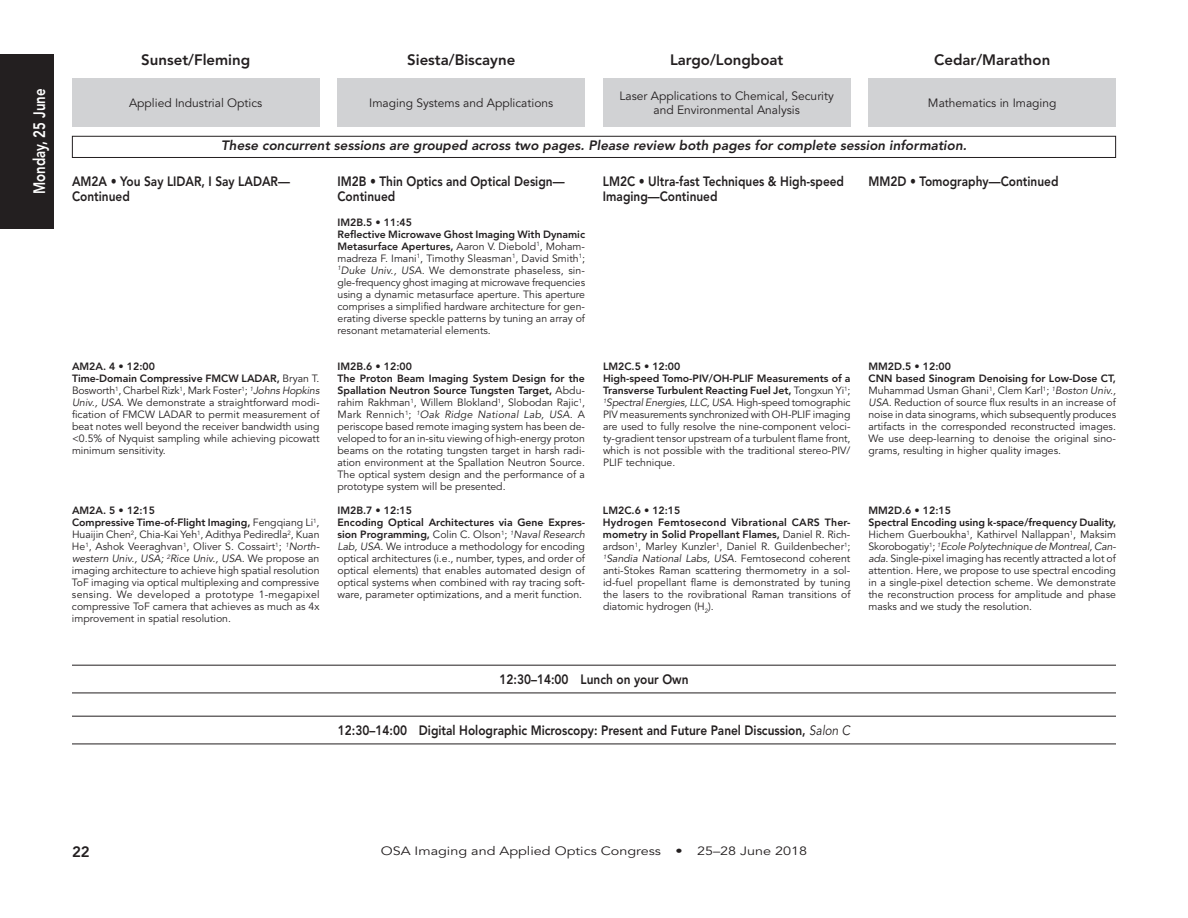
<style>
.page{position:relative;width:1188px;height:918px;background:#fff}
.page>*{position:absolute;margin:0;border:0;box-sizing:border-box;transform-origin:0 0}
.t1{font:800 16.5px "Avenir LT Std";color:#fff;scale:.8 1}
.t2{font:800 15px "Avenir LT Std";color:#231f20}
.t3{font:800 13.5px/15px "Avenir LT Std";color:#231f20;scale:.88 1}
.t4{font:italic 800 13.5px "Avenir LT Std";color:#231f20}
.t5{font:12px/14.4px "Avenir LT Std";color:#231f20;text-align:center}
.t6{font:12px "Avenir LT Std";color:#231f20;scale:1.2 1}
.t7{font:10.5px/12px "Avenir LT Std";color:#231f20}
.s1{font-weight:800}
.s2{font-style:italic}
.s3{font-weight:400;font-style:italic}
</style>
<div class="page">
<div style="left:0;top:54px;width:54px;height:175px;background:#231f20"></div>
<div style="left:72px;top:78px;width:248px;height:49px;background:#d1d2d4"></div>
<div style="left:338px;top:78px;width:247px;height:49px;background:#d1d2d4"></div>
<div style="left:603px;top:78px;width:247px;height:49px;background:#d1d2d4"></div>
<div style="left:868px;top:78px;width:248px;height:49px;background:#d1d2d4"></div>
<div style="left:72px;top:136px;width:1044px;height:22px;border:1px solid #231f20"></div>
<hr style="left:72px;top:665px;width:1044px;height:1px;background:#231f20">
<hr style="left:72px;top:693px;width:1044px;height:1px;background:#231f20">
<hr style="left:72px;top:716px;width:1044px;height:1px;background:#231f20">
<hr style="left:72px;top:744px;width:1044px;height:1px;background:#231f20">
<h1 class="t1" style="left:30px;top:194px;width:133px;rotate:-90deg">Monday, 25 June</h1>
<h2 class="t2" style="left:141px;top:51px;width:110px">Sunset/Fleming</h2>
<h2 class="t2" style="left:407px;top:51px;width:110px">Siesta/Biscayne</h2>
<h2 class="t2" style="left:670px;top:51px;width:115px">Largo/Longboat</h2>
<h2 class="t2" style="left:934px;top:51px;width:118px">Cedar/Marathon</h2>
<p class="t5" style="left:129px;top:96px;width:135px">Applied Industrial Optics</p>
<p class="t5" style="left:369px;top:96px;width:186px">Imaging Systems and Applications</p>
<p class="t5" style="left:620px;top:89px;width:216px">Laser Applications to Chemical, Security and Environmental Analysis</p>
<p class="t5" style="left:928px;top:96px;width:130px">Mathematics in Imaging</p>
<p class="t4" style="left:221px;top:138px;width:747px">These concurrent sessions are grouped across two pages. Please review both pages for complete session information.</p>
<p class="t3" style="left:72px;top:174px;width:249px">AM2A • You Say LIDAR, I Say LADAR—<br>Continued</p>
<p class="t3" style="left:337px;top:174px;width:260px">IM2B • Thin Optics and Optical Design—<br>Continued</p>
<p class="t3" style="left:603px;top:174px;width:276px">LM2C • Ultra-fast Techniques &amp; High-speed<br>Imaging—Continued</p>
<p class="t3" style="left:868px;top:174px;width:217px">MM2D • Tomography—Continued</p>
<p class="t7" style="left:337px;top:216px;width:249px"><span class="s1">IM2B.5 • 11:45<br>Reflective Microwave Ghost Imaging With Dynamic Metasurface Apertures,</span> Aaron V. Diebold<sup>1</sup>, Moham&shy;madreza F. Imani<sup>1</sup>, Timothy Sleasman<sup>1</sup>, David Smith<sup>1</sup>; <sup>1</sup><span class="s2">Duke Univ., USA.</span> We demonstrate phaseless, sin&shy;gle-frequency ghost imaging at microwave frequencies using a dynamic metasurface aperture. This aperture comprises a simplified hardware architecture for gen&shy;erating diverse speckle patterns by tuning an array of resonant metamaterial elements.</p>
<p class="t7" style="left:72px;top:361px;width:249px"><span class="s1">AM2A. 4 • 12:00<br>Time-Domain Compressive FMCW LADAR,</span> Bryan T.<br>Bosworth<sup>1</sup>, Charbel Rizk<sup>1</sup>, Mark Foster<sup>1</sup>; <sup>1</sup><span class="s2">Johns Hopkins Univ., USA.</span> We demonstrate a straightforward modi&shy;fication of FMCW LADAR to permit measurement of beat notes well beyond the receiver bandwidth using &lt;0.5% of Nyquist sampling while achieving picowatt minimum sensitivity.</p>
<p class="t7" style="left:338px;top:361px;width:249px"><span class="s1">IM2B.6 • 12:00<br>The Proton Beam Imaging System Design for the Spallation Neutron Source Tungsten Target,</span> Abdu&shy;rahim Rakhman<sup>1</sup>, Willem Blokland<sup>1</sup>, Slobodan Rajic<sup>1</sup>, Mark Rennich<sup>1</sup>; <sup>1</sup><span class="s2">Oak Ridge National Lab, USA.</span> A periscope based remote imaging system has been de&shy;veloped to for an in-situ viewing of high-energy proton beams on the rotating tungsten target in harsh radi&shy;ation environment at the Spallation Neutron Source.<br>The optical system design and the performance of a prototype system will be presented.</p>
<p class="t7" style="left:603px;top:361px;width:249px"><span class="s1">LM2C.5 • 12:00<br>High-speed Tomo-PIV/OH-PLIF Measurements of a Transverse Turbulent Reacting Fuel Jet,</span> Tongxun Yi<sup>1</sup>; <sup>1</sup><span class="s2">Spectral Energies, LLC, USA.</span> High-speed tomographic PIV measurements synchronized with OH-PLIF imaging are used to fully resolve the nine-component veloci&shy;ty-gradient tensor upstream of a turbulent flame front, which is not possible with the traditional stereo-PIV/ PLIF technique.</p>
<p class="t7" style="left:869px;top:361px;width:249px"><span class="s1">MM2D.5 • 12:00<br>CNN based Sinogram Denoising for Low-Dose CT, </span>Muhammad Usman Ghani<sup>1</sup>, Clem Karl<sup>1</sup>; <sup>1</sup><span class="s2">Boston Univ., USA.</span> Reduction of source flux results in an increase of noise in data sinograms, which subsequently produces artifacts in the corresponded reconstructed images.<br>We use deep-learning to denoise the original sino&shy;grams, resulting in higher quality images.</p>
<p class="t7" style="left:72px;top:505px;width:249px"><span class="s1">AM2A. 5 • 12:15<br>Compressive Time-of-Flight Imaging,</span> Fengqiang Li<sup>1</sup>, Huaijin Chen<sup>2</sup>, Chia-Kai Yeh<sup>1</sup>, Adithya Pediredla<sup>2</sup>, Kuan He<sup>1</sup>, Ashok Veeraghvan<sup>1</sup>, Oliver S. Cossairt<sup>1</sup>; <sup>1</sup><span class="s2">North&shy;western Univ., USA;</span> <sup>2</sup><span class="s2">Rice Univ., USA.</span> We propose an imaging architecture to achieve high spatial resolution ToF imaging via optical multiplexing and compressive sensing. We developed a prototype 1-megapixel compressive ToF camera that achieves as much as 4x improvement in spatial resolution.</p>
<p class="t7" style="left:337px;top:505px;width:249px"><span class="s1">IM2B.7 • 12:15<br>Encoding Optical Architectures via Gene Expres&shy;sion Programming,</span> Colin C. Olson<sup>1</sup>; <sup>1</sup><span class="s2">Naval Research Lab, USA.</span> We introduce a methodology for encoding optical architectures (i. e. , number, types, and order of optical elements) that enables automated design of optical systems when combined with ray tracing soft&shy;ware, parameter optimizations, and a merit function.</p>
<p class="t7" style="left:603px;top:505px;width:249px"><span class="s1">LM2C.6 • 12:15<br>Hydrogen Femtosecond Vibrational CARS Ther&shy;mometry in Solid Propellant Flames,</span> Daniel R. Rich&shy;ardson<sup>1</sup>, Marley Kunzler<sup>1</sup>, Daniel R. Guildenbecher<sup>1</sup>; <sup>1</sup><span class="s2">Sandia National Labs, USA.</span> Femtosecond coherent anti-Stokes Raman scattering thermometry in a sol&shy;id-fuel propellant flame is demonstrated by tuning the lasers to the rovibrational Raman transitions of diatomic hydrogen (H<sub>2</sub>).</p>
<p class="t7" style="left:868px;top:505px;width:249px"><span class="s1">MM2D.6 • 12:15<br>Spectral Encoding using k-space/frequency Duality, </span>Hichem Guerboukha<sup>1</sup>, Kathirvel Nallappan<sup>1</sup>, Maksim Skorobogatiy<sup>1</sup>; <sup>1</sup><span class="s2">Ecole Polytechnique de Montreal, Can&shy;ada.</span> Single-pixel imaging has recently attracted a lot of attention. Here, we propose to use spectral encoding in a single-pixel detection scheme. We demonstrate the reconstruction process for amplitude and phase masks and we study the resolution.</p>
<p class="t3" style="left:499px;top:671px;width:216px">12:30–14:00 Lunch on your Own</p>
<p class="t3" style="left:338px;top:722px;width:584px">12:30–14:00 Digital Holographic Microscopy: Present and Future Panel Discussion, <span class="s3">Salon C</span></p>
<h2 class="t2" style="left:72px;top:843px;width:19px">22</h2>
<p class="t6" style="left:381px;top:844px;width:357px">OSA Imaging and Applied Optics Congress • 25–28 June 2018</p>
</div>
